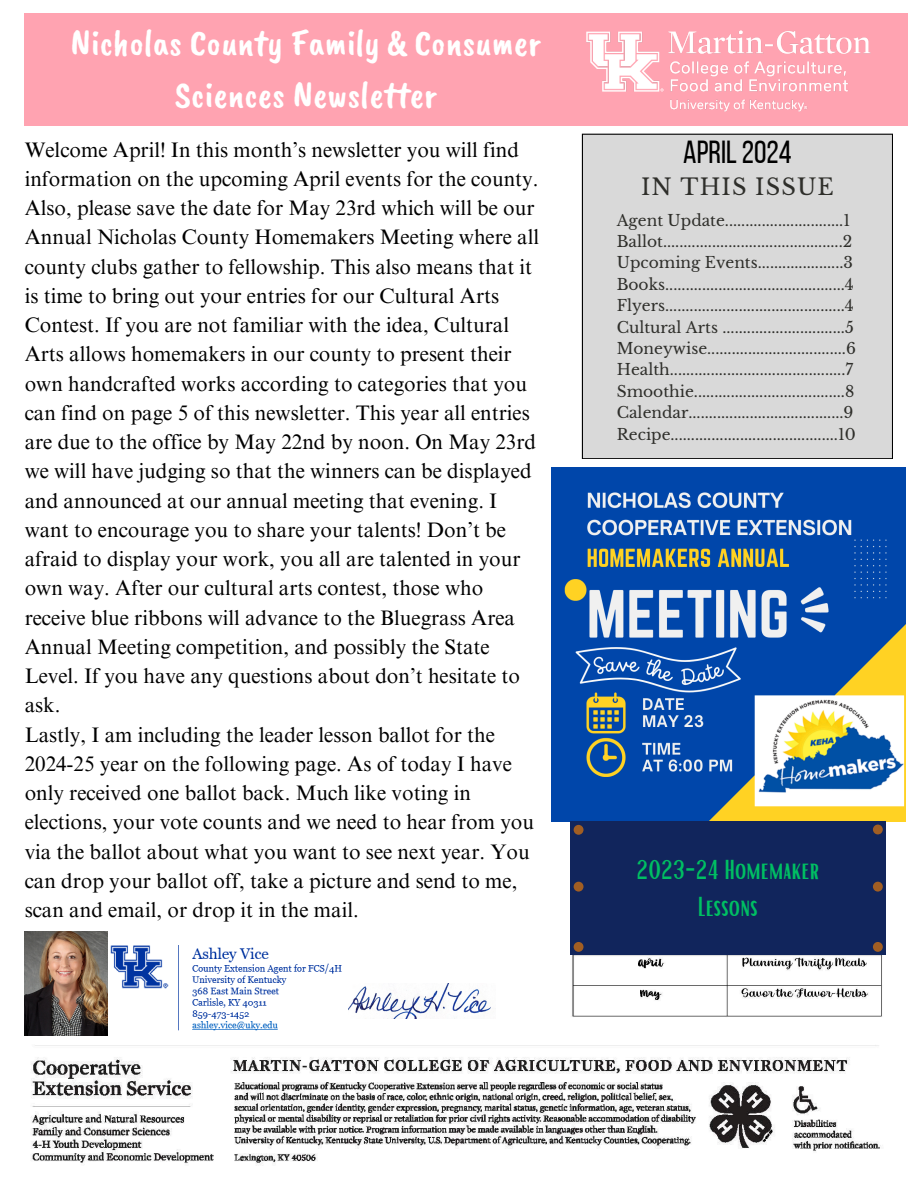
<style>
.page{position:relative;width:918px;height:1188px;background:#fff}
.page>*{position:absolute;margin:0;border:0;box-sizing:border-box;transform-origin:0 0}
.t1{font:37.65px/51.8px "Caveat Brush";color:#fff;text-align:center}
.t2{font:31.8px "Bebas Neue";color:#000}
.t3{font:26.55px/37px "Bright";color:#00bf63;text-align:center}
.t4{font:22.5px "Libre Baskerville";letter-spacing:.05em;color:#2e2e2a}
.t5{font:21px/29.2px "Times NRMT Pro";color:#000}
.t6{font:15.45px "Libre Baskerville";color:#2e2e2a}
</style>
<div class="page">
<div style="left:25px;top:13px;width:883px;height:113px;background:#ffa3b1"></div>
<div style="left:582px;top:137px;width:311px;height:322px;background:#d9d9d9"></div>
<img style="left:348px;top:984px;width:143px;height:35px">
<img style="left:110px;top:945px;width:232px;height:86px">
<img style="left:25px;top:931px;width:83px;height:105px">
<img style="left:581px;top:30px;width:312px;height:107px">
<img style="left:31px;top:1045px;width:850px;height:120px">
<img style="left:557px;top:821px;width:342px;height:196px">
<img style="left:551px;top:467px;width:354px;height:354px">
<div style="left:570px;top:882px;width:316px;height:73px;background:#11255c"></div>
<div style="left:574px;top:942px;width:10px;height:10px;background:#a15e23;border-radius:50%"></div>
<div style="left:873px;top:942px;width:10px;height:10px;background:#a15e23;border-radius:50%"></div>
<div style="left:570px;top:822px;width:316px;height:73px;background:#11255c"></div>
<div style="left:574px;top:825px;width:10px;height:10px;background:#a15e23;border-radius:50%"></div>
<div style="left:574px;top:882px;width:10px;height:10px;background:#a15e23;border-radius:50%"></div>
<div style="left:873px;top:882px;width:10px;height:10px;background:#a15e23;border-radius:50%"></div>
<div style="left:873px;top:825px;width:10px;height:9px;background:#a15e23;border-radius:50%"></div>
<p class="t1" style="left:71px;top:17px;width:472px">Nicholas County Family &amp; Consumer<br>Sciences Newsletter</p>
<p class="t5" style="left:25px;top:137px;width:516px">Welcome April! In this month’s newsletter you will find information on the upcoming April events for the county.<br>Also, please save the date for May 23rd which will be our Annual Nicholas County Homemakers Meeting where all county clubs gather to fellowship. This also means that it is time to bring out your entries for our Cultural Arts Contest. If you are not familiar with the idea, Cultural Arts allows homemakers in our county to present their own handcrafted works according to categories that you can find on page 5 of this newsletter. This year all entries are due to the office by May 22nd by noon. On May 23rd we will have judging so that the winners can be displayed and announced at our annual meeting that evening. I want to encourage you to share your talents! Don’t be afraid to display your work, you all are talented in your own way. After our cultural arts contest, those who receive blue ribbons will advance to the Bluegrass Area Annual Meeting competition, and possibly the State Level. If you have any questions about don’t hesitate to ask.<br>Lastly, I am including the leader lesson ballot for the 2024-25 year on the following page. As of today I have only received one ballot back. Much like voting in elections, your vote counts and we need to hear from you via the ballot about what you want to see next year. You can drop your ballot off, take a picture and send to me, scan and email, or drop it in the mail.</p>
<p class="t2" style="left:683px;top:139px;width:110px">APril2024</p>
<p class="t4" style="left:641px;top:173px;width:194px">IN THIS ISSUE</p>
<p class="t6" style="left:617px;top:211px;width:235px">Agent Update.............................1</p>
<p class="t6" style="left:617px;top:232px;width:237px">Ballot............................................2</p>
<p class="t6" style="left:617px;top:253px;width:238px">Upcoming Events.....................3</p>
<p class="t6" style="left:617px;top:275px;width:239px">Books............................................4</p>
<p class="t6" style="left:617px;top:296px;width:239px">Flyers............................................4</p>
<p class="t6" style="left:617px;top:318px;width:239px">Cultural Arts ..............................5</p>
<p class="t6" style="left:617px;top:339px;width:241px">Moneywise..................................6</p>
<p class="t6" style="left:617px;top:360px;width:238px">Health...........................................7</p>
<p class="t6" style="left:617px;top:382px;width:239px">Smoothie.....................................8</p>
<p class="t6" style="left:617px;top:403px;width:238px">Calendar......................................9</p>
<h3 class="t6" style="left:617px;top:425px;width:241px">Recipe.........................................10</h3>
<p class="t3" style="left:636px;top:850px;width:184px">2023-24 Homemaker<br>Lessons</p>
</div>
